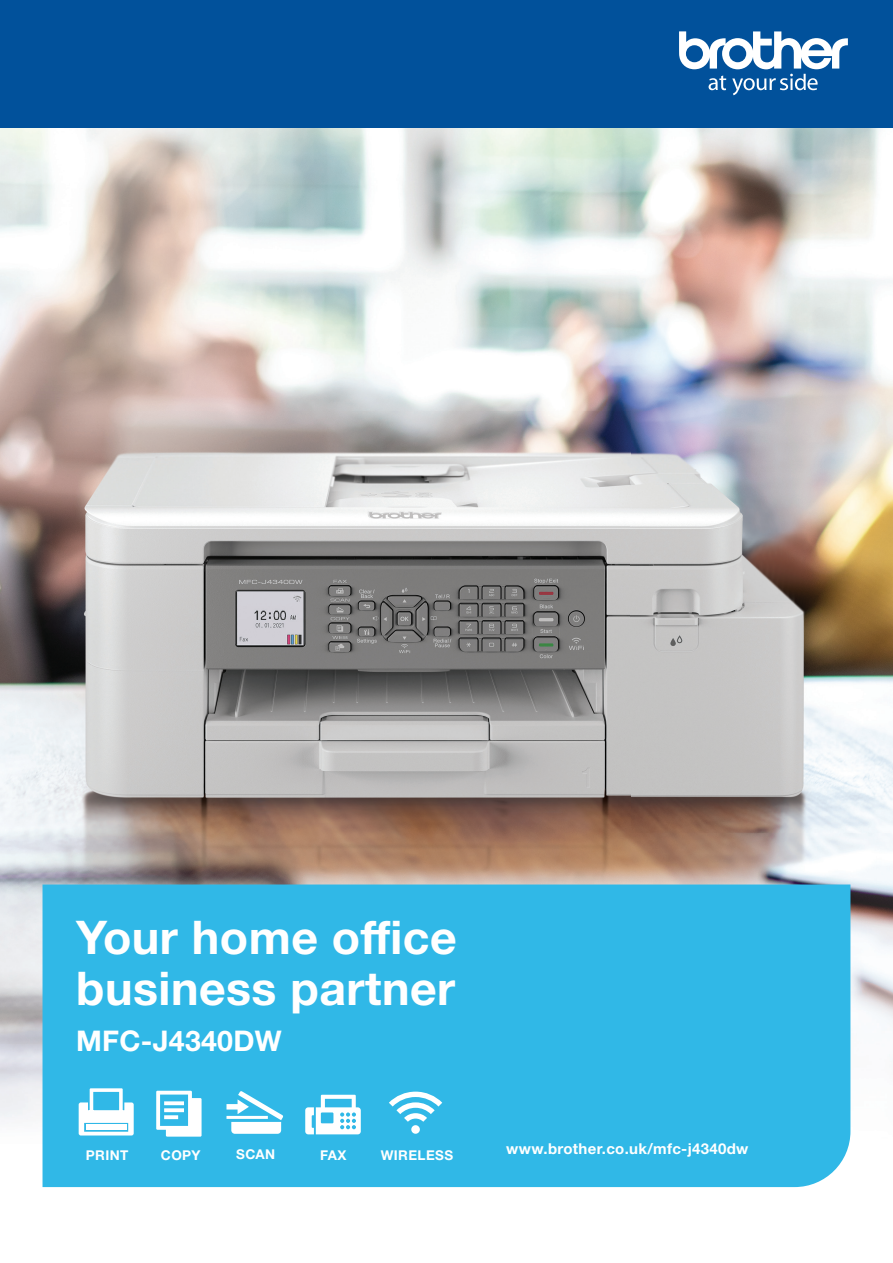
<style>
.page{position:relative;width:893px;height:1263px;background:#fff}
.page>*{position:absolute;margin:0;border:0;box-sizing:border-box;transform-origin:0 0}
.t1{font:700 46.5px/51px "Helvetica Neue LTW1 G";letter-spacing:.01em;color:#fff}
.t2{font:700 28.5px "Helvetica Neue LTW1 G";letter-spacing:.01em;color:#fff}
.t3{font:700 15px "Helvetica Neue LTW1 G";letter-spacing:.02em;color:#fff}
.t4{font:500 14.1px "Helvetica Neue LTW1 G";color:#fff}
.t5{font:700 13.5px "Helvetica Neue LTW1 G";letter-spacing:.03em;color:#fff}
</style>
<div class="page">
<img style="left:0;top:128px;width:893px;height:1060px">
<div style="left:43px;top:884px;width:807px;height:303px;background:#30b8e7"></div>
<div style="left:0;top:0;width:893px;height:128px;background:#01519b"></div>
<svg style="left:679px;top:31px;width:169px;height:64px"></svg>
<svg style="left:226px;top:1091px;width:57px;height:43px"></svg>
<svg style="left:79px;top:1088px;width:55px;height:47px"></svg>
<div style="left:86px;top:1124px;width:41px;height:6px;background:#fff"></div>
<svg style="left:156px;top:1091px;width:46px;height:46px"></svg>
<svg style="left:305px;top:1095px;width:56px;height:39px"></svg>
<svg style="left:389px;top:1091px;width:53px;height:43px"></svg>
<p class="t1" style="left:76px;top:911px;width:382px">Your home office business partner</p>
<p class="t2" style="left:76px;top:1024px;width:207px">MFC-J4340DW</p>
<p class="t5" style="left:86px;top:1146px;width:44px">PRINT</p>
<p class="t5" style="left:161px;top:1146px;width:41px">COPY</p>
<p class="t5" style="left:236px;top:1145px;width:40px">SCAN</p>
<p class="t5" style="left:320px;top:1146px;width:28px">FAX</p>
<p class="t5" style="left:381px;top:1146px;width:74px">WIRELESS</p>
<p class="t3" style="left:506px;top:1139px;width:244px">www.brother.co.uk/mfc-j4340dw</p>
<p class="t4" style="left:380px;top:1140px;width:72px">WIRELESS</p>
</div>
